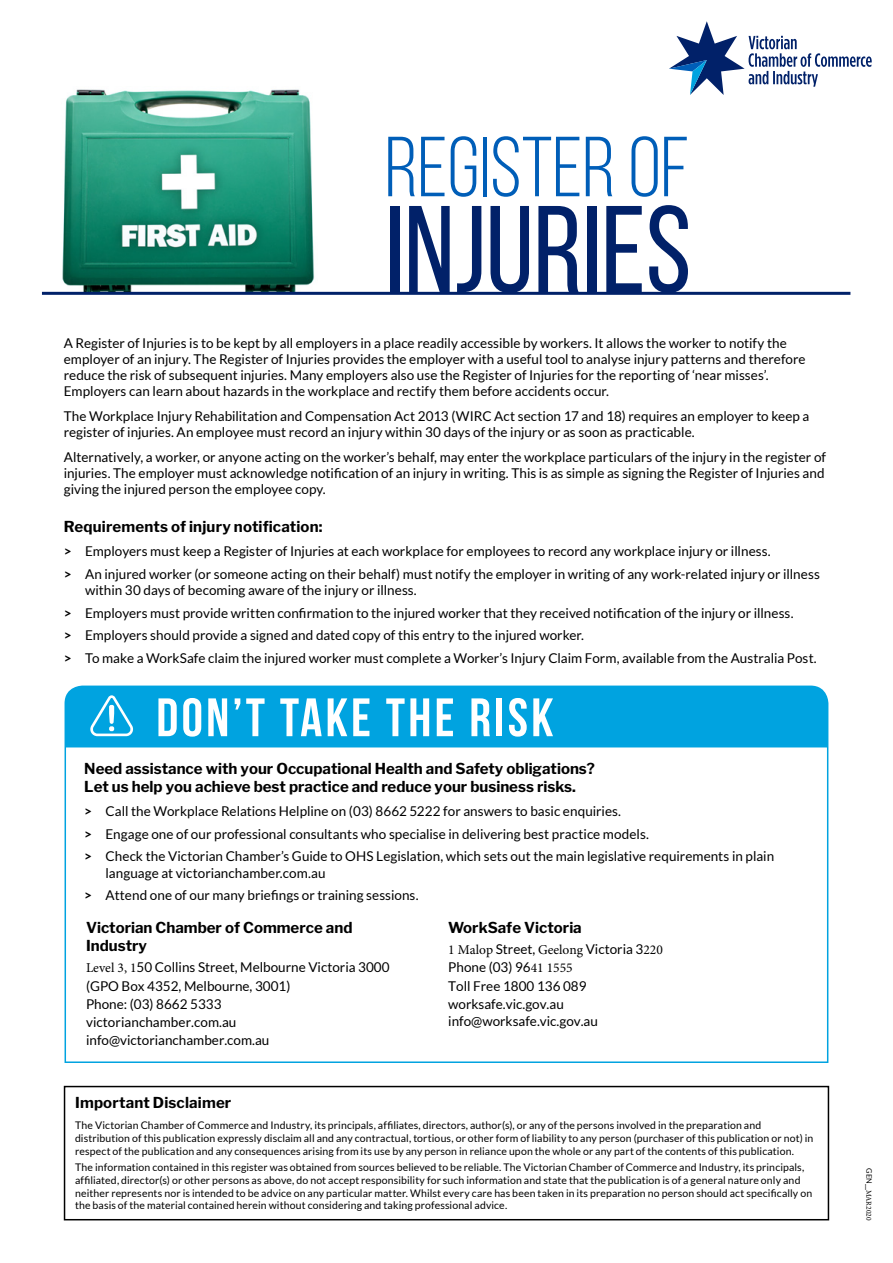
<style>
.page{position:relative;width:893px;height:1263px;background:#fff}
.page>*{position:absolute;margin:0;border:0;box-sizing:border-box;transform-origin:0 0}
.t1{font:123px "Bebas Neue";color:#012169}
.t2{font:85.05px "Bebas Neue";color:#005eb8}
.t3{font:700 54px "Bebas Neue";letter-spacing:.06em;color:#fff}
.t4{font:700 15px/18px "Libre Franklin";color:#000}
.t5{font:13.5px/22.5px "Lato";color:#000}
.t6{font:13.5px "Minion Pro";color:#000}
.t7{font:10.5px/12.6px "Lato";letter-spacing:.01em;color:#000}
.t8{font:7.5px "Minion Pro";color:#000}
.s1{font-weight:700}
.s2{font-family:"Minion Pro"}
.s3{font-family:"Lato"}
</style>
<div class="page">
<svg style="left:669px;top:21px;width:203px;height:74px"></svg>
<img style="left:55px;top:89px;width:263px;height:203px">
<div style="left:64px;top:1086px;width:765px;height:134px;border:2px solid #000"></div>
<hr style="left:42px;top:292px;width:808px;height:3px;background:#012169">
<div style="left:65px;top:746px;width:763px;height:317px;border:2px solid #00a3e0"></div>
<div style="left:65px;top:685px;width:763px;height:61px;background:#00a3e0"></div>
<svg style="left:90px;top:695px;width:43px;height:41px"></svg>
<h2 class="t2" style="left:385px;top:121px;width:306px">REGISTER OF</h2>
<h1 class="t1" style="left:385px;top:183px;width:308px">INJURIES</h1>
<p class="t5" style="left:64px;top:334px;width:743px;line-height:16.2px">A Register of Injuries is to be kept by all employers in a place readily accessible by workers. It allows the worker to notify the employer of an injury. The Register of Injuries provides the employer with a useful tool to analyse injury patterns and therefore reduce the risk of subsequent injuries. Many employers also use the Register of Injuries for the reporting of ‘near misses’.<br>Employers can learn about hazards in the workplace and rectify them before accidents occur.</p>
<p class="t5" style="left:64px;top:408px;width:747px;line-height:16.2px">The Workplace Injury Rehabilitation and Compensation Act 2013 (WIRC Act section 17 and 18) requires an employer to keep a register of injuries. An employee must record an injury within 30 days of the injury or as soon as practicable.</p>
<p class="t5" style="left:64px;top:449px;width:764px;line-height:16.2px;text-align:justify">Alternatively, a worker, or anyone acting on the worker’s behalf, may enter the workplace particulars of the injury in the register of injuries. The employer must acknowledge notification of an injury in writing. This is as simple as signing the Register of Injuries and giving the injured person the employee copy.</p>
<p class="t4" style="left:64px;top:517px;width:260px">Requirements of injury notification:</p>
<p class="t5" style="left:64px;top:540px;width:758px"><span class="s1">&gt;</span> Employers must keep a Register of Injuries at each workplace for employees to record any workplace injury or illness.<br><span class="s1">&gt;</span> An injured worker (or someone acting on their behalf) must notify the employer in writing of any work-related injury or illness</p>
<p class="t5" style="left:64px;top:579px;width:754px;text-indent:21px">within 30 days of becoming aware of the injury or illness.<br><span class="s1">&gt;</span> Employers must provide written confirmation to the injured worker that they received notification of the injury or illness.<br><span class="s1">&gt;</span> Employers should provide a signed and dated copy of this entry to the injured worker.<br><span class="s1">&gt;</span> To make a WorkSafe claim the injured worker must complete a Worker’s Injury Claim Form, available from the Australia Post.</p>
<h3 class="t3" style="left:156px;top:688px;width:399px">DON’T TAKE THE RISK</h3>
<p class="t4" style="left:84px;top:759px;width:512px">Need assistance with your Occupational Health and Safety obligations?<br>Let us help you achieve best practice and reduce your business risks.</p>
<p class="t5" style="left:84px;top:800px;width:691px"><span class="s1">&gt;</span> Call the Workplace Relations Helpline on (03) 8662 5222 for answers to basic enquiries.<br><span class="s1">&gt;</span> Engage one of our professional consultants who specialise in delivering best practice models.<br><span class="s1">&gt;</span> Check the Victorian Chamber’s Guide to OHS Legislation, which sets out the main legislative requirements in plain</p>
<p class="t5" style="left:84px;top:861px;width:336px;text-indent:21px">language at victorianchamber.com.au<br><span class="s1">&gt;</span> Attend one of our many briefings or training sessions.</p>
<p class="t4" style="left:86px;top:918px;width:268px">Victorian Chamber of Commerce and<br>Industry</p>
<p class="t5" style="left:86px;top:958px;width:305px;line-height:18.3px"><span class="s2">Level 3, 1</span>50 Collins Street, Melbourne Victoria 3000 (GPO Box 4352, Melbourne, 3001)<br>Phone: (03) 8662 5333<br>victorianchamber.com.au info@victorianchamber.com.au</p>
<p class="t4" style="left:448px;top:918px;width:135px">WorkSafe Victoria</p>
<p class="t6" style="left:448px;top:941px;width:216px">1 Malop <span class="s3">Street,</span> Geelong <span class="s3">Victoria 3</span>220</p>
<p class="t5" style="left:448px;top:958px;width:151px;line-height:18.1px">Phone (03) 96<span class="s2">41 1555<br></span>Toll Free 1800 136 089 worksafe.vic.gov.au info@worksafe.vic.gov.au</p>
<p class="t4" style="left:75px;top:1094px;width:158px">Important Disclaimer</p>
<p class="t7" style="left:75px;top:1119px;width:740px">The Victorian Chamber of Commerce and Industry, its principals, affiliates, directors, author(s), or any of the persons involved in the preparation and distribution of this publication expressly disclaim all and any contractual, tortious, or other form of liability to any person (purchaser of this publication or not) in respect of the publication and any consequences arising from its use by any person in reliance upon the whole or any part of the contents of this publication.</p>
<p class="t7" style="left:75px;top:1161px;width:739px">The information contained in this register was obtained from sources believed to be reliable. The Victorian Chamber of Commerce and Industry, its principals, affiliated, director(s) or other persons as above, do not accept responsibility for such information and state that the publication is of a general nature only and neither represents nor is intended to be advice on any particular matter. Whilst every care has been taken in its preparation no person should act specifically on the basis of the material contained herein without considering and taking professional advice.</p>
<p class="t8" style="left:874px;top:1168px;width:54px;rotate:90deg"><span class="s3">GEN__</span>MAR2020</p>
</div>
